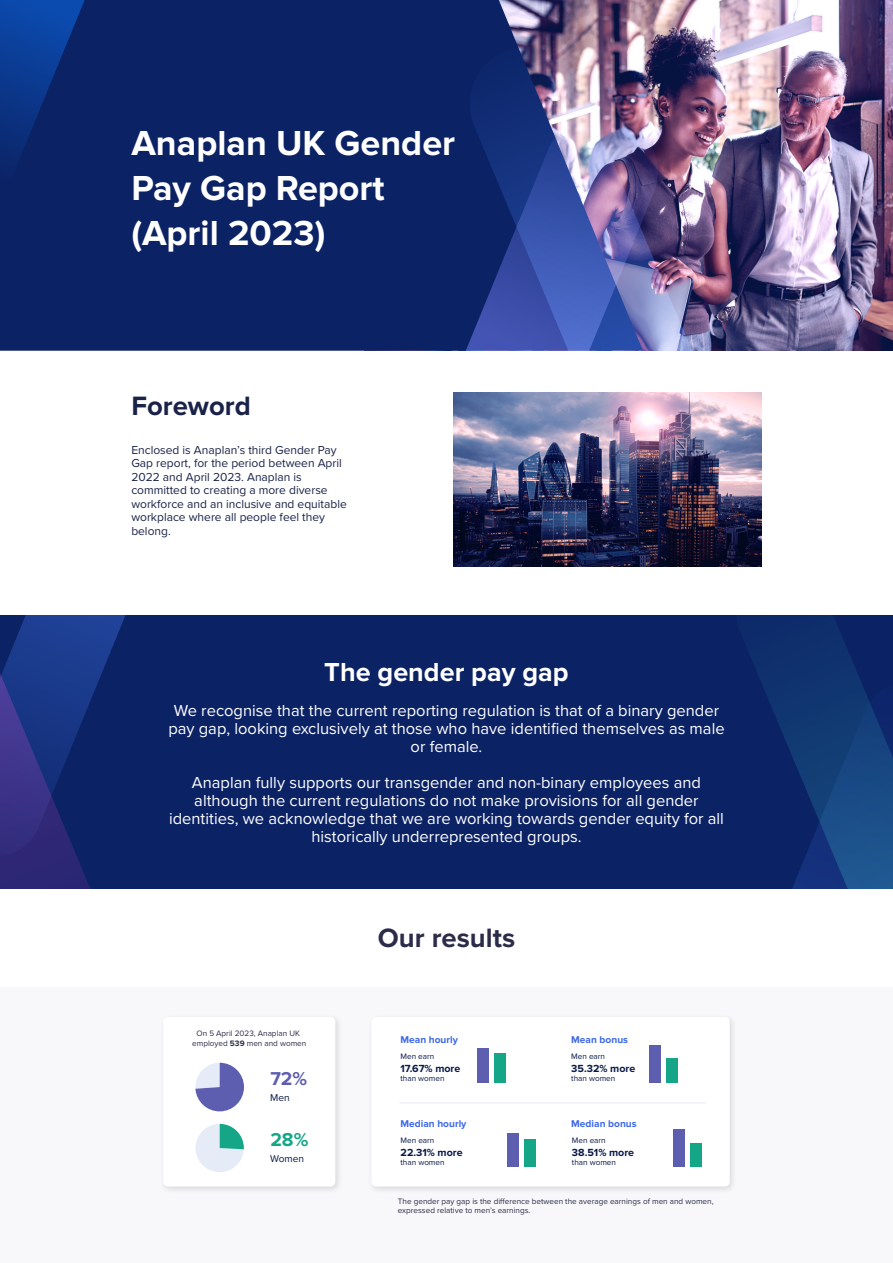
<style>
.page{position:relative;width:893px;height:1263px;background:#fff}
.page>*{position:absolute;margin:0;border:0;box-sizing:border-box;transform-origin:0 0}
.t1{font:700 36px/45px "Proxima Nova";color:#fff}
.t2{font:700 27.45px "Proxima Nova";color:#2c2c4a}
.t3{font:700 27.45px "Proxima Nova";color:#1a2347}
.t4{font:700 27px "Proxima Nova";color:#fff}
.t5{font:700 19.35px "Proxima Nova";color:#5d5eaf}
.t6{font:700 19.35px "Proxima Nova";color:#14a687}
.t7{font:16.5px/18px "Proxima Nova";color:#fff;text-align:center}
.t8{font:12px/13.5px "Proxima Nova";color:#1a2347}
.t9{font:700 10.65px "Proxima Nova";color:#091948}
.t10{font:700 10.2px "Proxima Nova";color:#3c67ea}
.t11{font:10.2px "Proxima Nova";color:#091948}
.t12{font:8.1px/9.8px "Proxima Nova";color:#2c2c48;text-align:center}
.t13{font:8.1px "Proxima Nova";color:#091948}
.s1{font-weight:700}
</style>
<div class="page">
<img style="left:643px;top:0;width:250px;height:351px">
<div style="left:0;top:0;width:643px;height:351px;background:#0b2365"></div>
<svg style="left:0;top:0;width:106px;height:251px;background:#0b2b74"></svg>
<img style="left:470px;top:47px;width:242px;height:304px">
<img style="left:452px;top:114px;width:206px;height:237px">
<div style="left:0;top:615px;width:893px;height:274px;background:#0b2265"></div>
<svg style="left:0;top:857px;width:90px;height:32px;background:#292673"></svg>
<svg style="left:0;top:615px;width:126px;height:242px"></svg>
<svg style="left:748px;top:615px;width:145px;height:274px"></svg>
<img style="left:453px;top:392px;width:309px;height:175px">
<div style="left:0;top:987px;width:893px;height:276px;background:#f8f8fa"></div>
<div style="left:371px;top:1017px;width:359px;height:169px;background:#fff;border-radius:5px"></div>
<div style="left:163px;top:1017px;width:172px;height:169px;background:#fff;border-radius:5px"></div>
<svg style="left:195px;top:1063px;width:49px;height:48px"></svg>
<svg style="left:195px;top:1124px;width:49px;height:48px"></svg>
<div style="left:493px;top:1053px;width:12px;height:30px;background:#14a687"></div>
<div style="left:477px;top:1048px;width:12px;height:35px;background:#5d5eaf"></div>
<div style="left:666px;top:1058px;width:12px;height:25px;background:#14a687"></div>
<div style="left:649px;top:1045px;width:12px;height:38px;background:#5d5eaf"></div>
<div style="left:524px;top:1139px;width:12px;height:28px;background:#14a687"></div>
<div style="left:507px;top:1133px;width:12px;height:34px;background:#5d5eaf"></div>
<div style="left:690px;top:1143px;width:12px;height:24px;background:#14a687"></div>
<div style="left:673px;top:1129px;width:12px;height:38px;background:#5d5eaf"></div>
<hr style="left:399px;top:1102px;width:307px;height:2px;background:#f0f1f8">
<h1 class="t1" style="left:131px;top:121px;width:325px">Anaplan UK Gender<br>Pay Gap Report (April 2023)</h1>
<h2 class="t3" style="left:131px;top:390px;width:121px">Foreword</h2>
<p class="t8" style="left:131px;top:442px;width:217px">Enclosed is Anaplan’s third Gender Pay Gap report, for the period between April 2022 and April 2023. Anaplan is committed to creating a more diverse workforce and an inclusive and equitable workplace where all people feel they belong.</p>
<h3 class="t4" style="left:324px;top:656px;width:246px">The gender pay gap</h3>
<p class="t7" style="left:168px;top:700px;width:558px">We recognise that the current reporting regulation is that of a binary gender pay gap, looking exclusively at those who have identified themselves as male or female.</p>
<p class="t7" style="left:169px;top:772px;width:556px">Anaplan fully supports our transgender and non-binary employees and although the current regulations do not make provisions for all gender identities, we acknowledge that we are working towards gender equity for all historically underrepresented groups.</p>
<p class="t12" style="left:192px;top:1028px;width:116px">On 5 April 2023, Anaplan UK employed <span class="s1">539</span> men and women</p>
<p class="t5" style="left:270px;top:1068px;width:38px">72%</p>
<p class="t11" style="left:270px;top:1090px;width:21px">Men</p>
<p class="t6" style="left:270px;top:1129px;width:39px">28%</p>
<p class="t11" style="left:270px;top:1151px;width:35px">Women</p>
<h2 class="t2" style="left:378px;top:922px;width:139px">Our results</h2>
<p class="t10" style="left:400px;top:1034px;width:59px">Mean hourly</p>
<p class="t13" style="left:400px;top:1050px;width:35px">Men earn</p>
<p class="t9" style="left:400px;top:1062px;width:61px">17.67% more</p>
<p class="t13" style="left:400px;top:1073px;width:46px">than women</p>
<p class="t10" style="left:571px;top:1034px;width:58px">Mean bonus</p>
<p class="t13" style="left:571px;top:1050px;width:35px">Men earn</p>
<p class="t9" style="left:571px;top:1062px;width:66px">35.32% more</p>
<p class="t13" style="left:571px;top:1073px;width:46px">than women</p>
<p class="t10" style="left:400px;top:1118px;width:68px">Median hourly</p>
<p class="t10" style="left:571px;top:1118px;width:67px">Median bonus</p>
<p class="t13" style="left:401px;top:1134px;width:35px">Men earn</p>
<p class="t9" style="left:401px;top:1146px;width:64px">22.31% more</p>
<p class="t13" style="left:401px;top:1156px;width:46px">than women</p>
<p class="t13" style="left:572px;top:1134px;width:35px">Men earn</p>
<p class="t9" style="left:572px;top:1146px;width:64px">38.51% more</p>
<p class="t13" style="left:572px;top:1157px;width:46px">than women</p>
<p class="t12" style="left:398px;top:1196px;width:317px;text-align:left">The gender pay gap is the difference between the average earnings of men and women, expressed relative to men’s earnings.</p>
</div>
